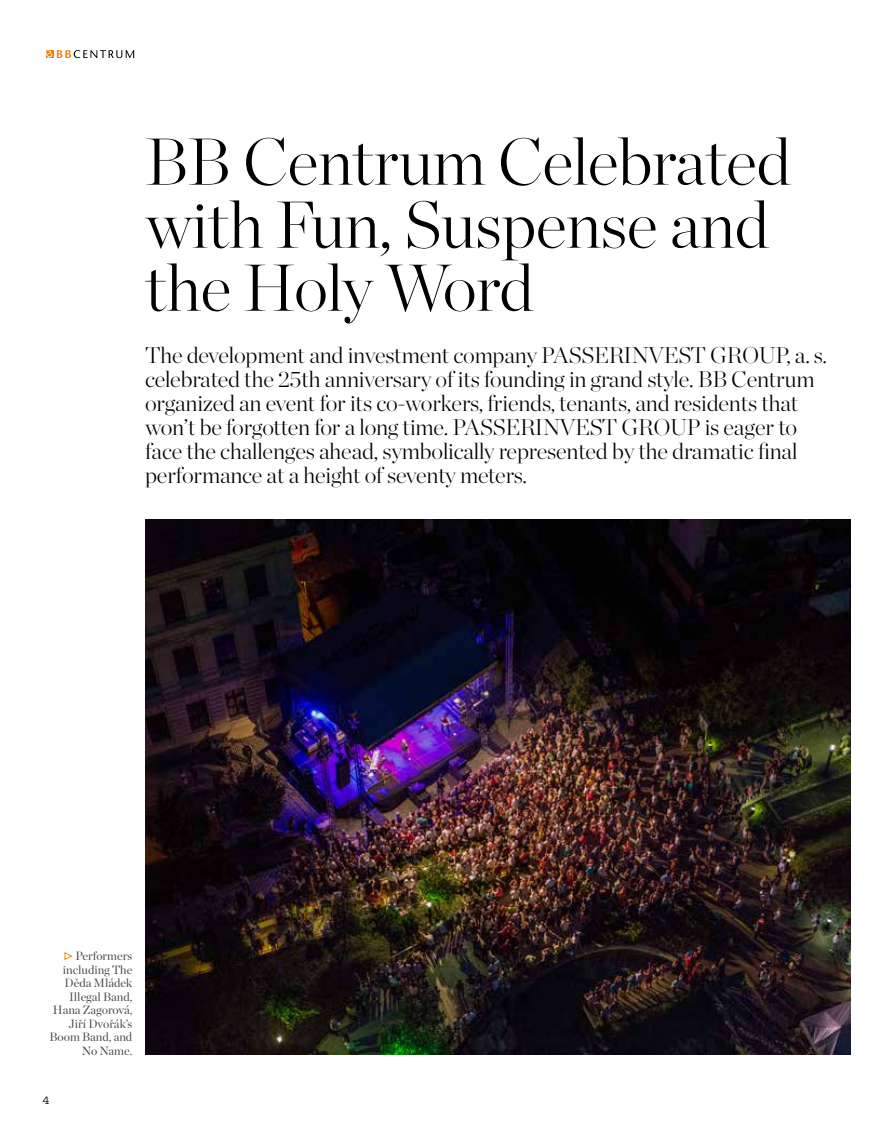
<style>
.page{position:relative;width:893px;height:1127px;background:#fff}
.page>*{position:absolute;margin:0;border:0;box-sizing:border-box;transform-origin:0 0}
.t1{font:200 66px/63px "Chronicle Display";letter-spacing:-.01em;color:#000}
.t2{font:200 22.65px/24px "Chronicle Display";letter-spacing:-.01em;color:#000}
.t3{font:12px/13.5px "Chronicle Display";color:#4a4a4a;text-align:right}
.t4{font:10.5px "Vitesse";color:#000}
</style>
<div class="page">
<svg style="left:46px;top:50px;width:88px;height:8px"></svg>
<img style="left:145px;top:520px;width:705px;height:534px">
<svg style="left:64px;top:952px;width:9px;height:8px"></svg>
<h1 class="t1" style="left:145px;top:125px;width:648px">BB Centrum Celebrated with Fun, Suspense and the Holy Word</h1>
<p class="t2" style="left:145px;top:341px;width:683px">The development and investment company PASSERINVEST GROUP, a. s. celebrated the 25th anniversary of its founding in grand style. BB Centrum organized an event for its co-workers, friends, tenants, and residents that won’t be forgotten for a long time. PASSERINVEST GROUP is eager to face the challenges ahead, symbolically represented by the dramatic final performance at a height of seventy meters.</p>
<p class="t3" style="left:50px;top:948px;width:84px">Performers including The<br>Děda Mládek<br>Illegal Band,<br>Hana Zagorová,<br>Jiří Dvořák’s<br>Boom Band, and<br>No Name.</p>
<p class="t4" style="left:43px;top:1093px;width:9px">4</p>
</div>
